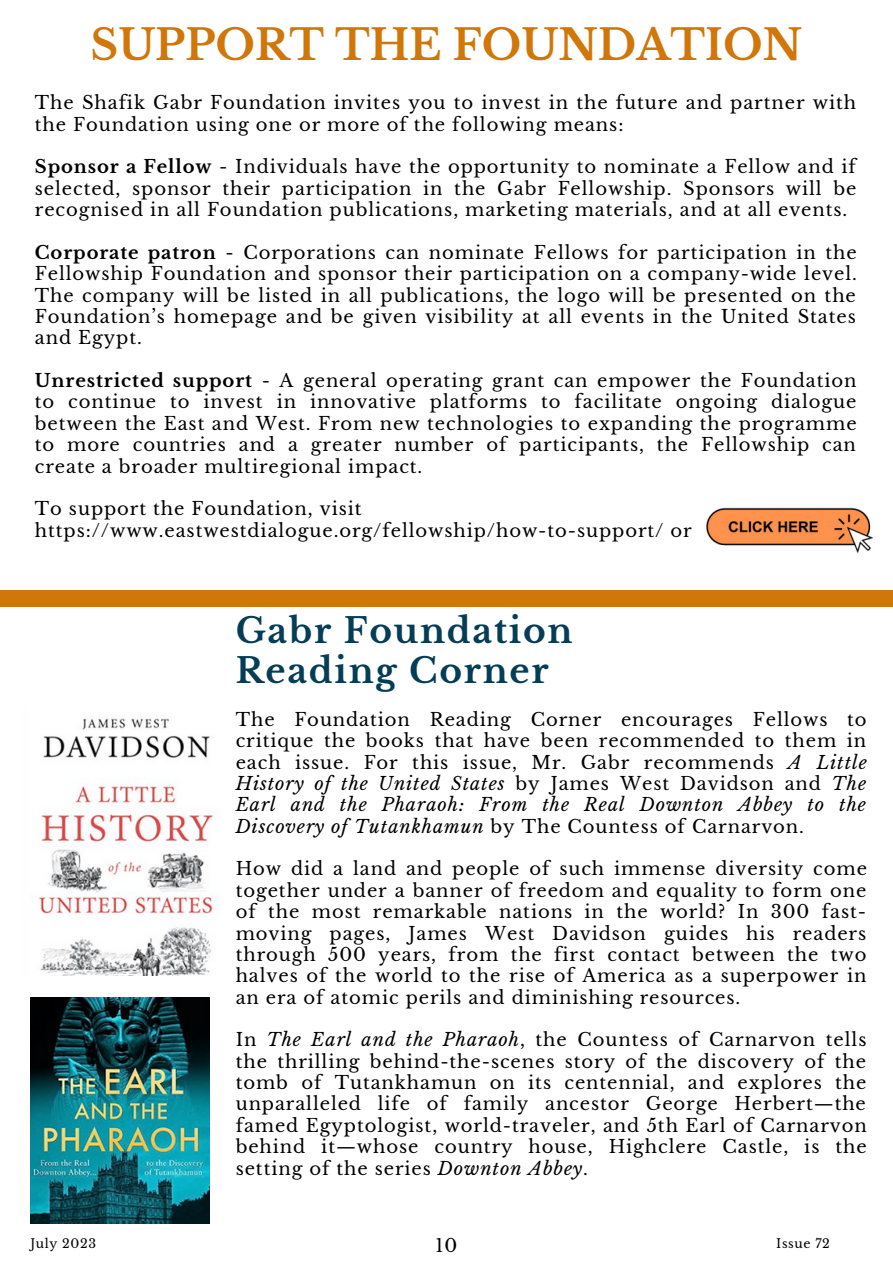
<style>
.page{position:relative;width:893px;height:1264px;background:#fff}
.page>*{position:absolute;margin:0;border:0;box-sizing:border-box;transform-origin:0 0}
.t1{font:700 42px "Libre Baskerville";color:#d17609}
.t2{font:700 34.5px "Libre Baskerville";letter-spacing:.05em;color:#053d57}
.t3{font:18px/21.3px "Libre Baskerville";letter-spacing:.05em;color:#000;text-align:justify}
.t4{font:12.45px "Libre Baskerville";letter-spacing:.05em;color:#000}
.s1{font-weight:700}
.s2{font-style:italic}
</style>
<div class="page">
<img style="left:706px;top:507px;width:168px;height:47px">
<div style="left:0;top:590px;width:892px;height:17px;background:#d17609"></div>
<img style="left:31px;top:718px;width:188px;height:257px">
<img style="left:30px;top:997px;width:179px;height:226px">
<p class="t1" style="left:90px;top:20px;width:713px">SUPPORT THE FOUNDATION</p>
<p class="t3" style="left:35px;top:92px;width:822px">The Shafik Gabr Foundation invites you to invest in the future and partner with the Foundation using one or more of the following means:</p>
<p class="t3" style="left:35px;top:156px;width:823px"><span class="s1">Sponsor a Fellow</span> - Individuals have the opportunity to nominate a Fellow and if selected, sponsor their participation in the Gabr Fellowship. Sponsors will be recognised in all Foundation publications, marketing materials, and at all events.</p>
<p class="t3" style="left:35px;top:242px;width:823px"><span class="s1">Corporate patron</span> - Corporations can nominate Fellows for participation in the Fellowship Foundation and sponsor their participation on a company-wide level.<br>The company will be listed in all publications, the logo will be presented on the Foundation’s homepage and be given visibility at all events in the United States and Egypt.</p>
<p class="t3" style="left:35px;top:370px;width:823px"><span class="s1">Unrestricted support</span> - A general operating grant can empower the Foundation to continue to invest in innovative platforms to facilitate ongoing dialogue between the East and West. From new technologies to expanding the programme to more countries and a greater number of participants, the Fellowship can create a broader multiregional impact.</p>
<p class="t3" style="left:35px;top:498px;width:658px">To support the Foundation, visit https://www.eastwestdialogue.org/fellowship/how-to-support/ or</p>
<p class="t2" style="left:236px;top:609px;width:338px">Gabr Foundation</p>
<p class="t2" style="left:236px;top:649px;width:314px">Reading Corner</p>
<p class="t3" style="left:236px;top:709px;width:632px">The Foundation Reading Corner encourages Fellows to critique the books that have been recommended to them in each issue. For this issue, Mr. Gabr recommends <span class="s2">A Little History of the United States</span> by James West Davidson and <span class="s2">The Earl and the Pharaoh: From the Real Downton Abbey to the Discovery of Tutankhamun</span> by The Countess of Carnarvon.</p>
<p class="t3" style="left:236px;top:858px;width:632px">How did a land and people of such immense diversity come together under a banner of freedom and equality to form one of the most remarkable nations in the world? In 300 fast&shy;moving pages, James West Davidson guides his readers through 500 years, from the first contact between the two halves of the world to the rise of America as a superpower in an era of atomic perils and diminishing resources.</p>
<p class="t3" style="left:236px;top:1029px;width:632px">In <span class="s2">The Earl and the Pharaoh</span>, the Countess of Carnarvon tells the thrilling behind-the-scenes story of the discovery of the tomb of Tutankhamun on its centennial, and explores the unparalleled life of family ancestor George Herbert—the famed Egyptologist, world-traveler, and 5th Earl of Carnarvon behind it—whose country house, Highclere Castle, is the setting of the series <span class="s2">Downton Abbey</span>.</p>
<p class="t4" style="left:30px;top:1235px;width:67px">July 2023</p>
<p class="t3" style="left:435px;top:1234px;width:23px">10</p>
<p class="t4" style="left:776px;top:1235px;width:55px">Issue 72</p>
</div>
